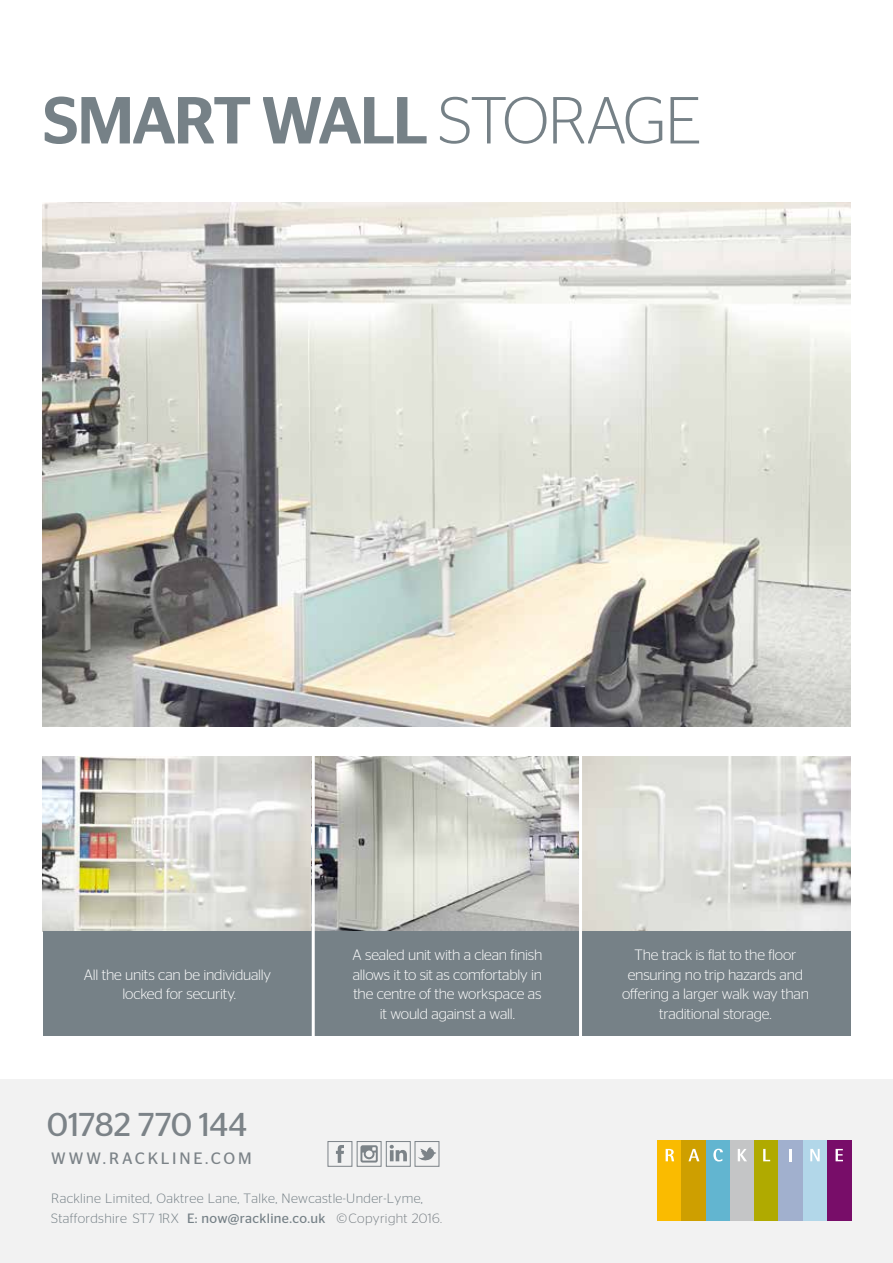
<style>
.page{position:relative;width:893px;height:1263px;background:#fff}
.page>*{position:absolute;margin:0;border:0;box-sizing:border-box;transform-origin:0 0}
.t1{font:500 66.3px "Stag Sans";letter-spacing:-.035em;color:#768187}
.t2{font:33px "Stag Sans";letter-spacing:-.01em;color:#7c8388}
.t3{font:16.5px "Stag Sans";letter-spacing:.17em;color:#7c8388}
.t4{font:300 15px/19.5px "Stag Sans";letter-spacing:-.015em;color:#fff;text-align:center}
.t5{font:300 13.5px/19.5px "Stag Sans";letter-spacing:.025em;color:#768187}
.s1{font-weight:300}
.s2{font-weight:400}
.s3{color:#7c8388}
</style>
<div class="page">
<div style="left:0;top:1080px;width:893px;height:183px;background:#f2f2f2"></div>
<div style="left:658px;top:1140px;width:24px;height:80px;background:#fabb00"></div>
<div style="left:682px;top:1140px;width:24px;height:80px;background:#ce9f00"></div>
<div style="left:706px;top:1140px;width:24px;height:80px;background:#62b5d0"></div>
<div style="left:730px;top:1140px;width:24px;height:80px;background:#c4c5c6"></div>
<div style="left:754px;top:1140px;width:25px;height:80px;background:#b0aa00"></div>
<div style="left:779px;top:1140px;width:24px;height:80px;background:#a1b0ce"></div>
<div style="left:803px;top:1140px;width:24px;height:80px;background:#b2d7e9"></div>
<div style="left:827px;top:1140px;width:24px;height:80px;background:#780d69"></div>
<svg style="left:666px;top:1149px;width:8px;height:12px"></svg>
<svg style="left:688px;top:1149px;width:11px;height:12px"></svg>
<svg style="left:713px;top:1149px;width:10px;height:12px"></svg>
<svg style="left:738px;top:1149px;width:9px;height:12px"></svg>
<svg style="left:763px;top:1149px;width:7px;height:12px"></svg>
<svg style="left:789px;top:1149px;width:3px;height:12px"></svg>
<svg style="left:810px;top:1149px;width:10px;height:12px"></svg>
<svg style="left:836px;top:1149px;width:7px;height:12px"></svg>
<svg style="left:418px;top:1147px;width:18px;height:14px"></svg>
<div style="left:414px;top:1141px;width:25px;height:26px;border:1px solid #7c8388"></div>
<div style="left:327px;top:1141px;width:25px;height:26px;border:1px solid #7c8388"></div>
<svg style="left:336px;top:1145px;width:8px;height:18px"></svg>
<div style="left:386px;top:1141px;width:25px;height:26px;border:1px solid #7c8388"></div>
<svg style="left:390px;top:1145px;width:17px;height:16px"></svg>
<div style="left:357px;top:1141px;width:25px;height:26px;border:1px solid #7c8388"></div>
<svg style="left:360px;top:1145px;width:18px;height:17px"></svg>
<img style="left:43px;top:757px;width:807px;height:174px">
<img style="left:43px;top:202px;width:807px;height:524px">
<div style="left:43px;top:931px;width:269px;height:104px;background:#768187"></div>
<div style="left:312px;top:931px;width:270px;height:104px;background:#768187"></div>
<div style="left:580px;top:931px;width:270px;height:104px;background:#768187"></div>
<hr style="left:312px;top:746px;width:3px;height:300px;background:#fff">
<hr style="left:579px;top:746px;width:3px;height:300px;background:#fff">
<h1 class="t1" style="left:43px;top:82px;width:660px">SMART WALL <span class="s1">STORAGE</span></h1>
<p class="t4" style="left:84px;top:964px;width:189px">All the units can be individually locked for security.</p>
<h2 class="t2" style="left:47px;top:1106px;width:202px">01782 770 144</h2>
<p class="t3" style="left:51px;top:1149px;width:202px">WWW.RACKLINE.COM</p>
<p class="t4" style="left:352px;top:945px;width:191px">A sealed unit with a clean finish allows it to sit as comfortably in the centre of the workspace as it would against a wall.</p>
<p class="t4" style="left:622px;top:945px;width:188px">The track is flat to the floor ensuring no trip hazards and offering a larger walk way than traditional storage.</p>
<p class="t5" style="left:51px;top:1188px;width:392px">Rackline Limited, Oaktree Lane, Talke, Newcastle-Under-Lyme,<br>Staffordshire ST7 1RX <span class="s2">E: now@rackline.co.uk</span> <span class="s3">©Copyright 2016.</span></p>
</div>
